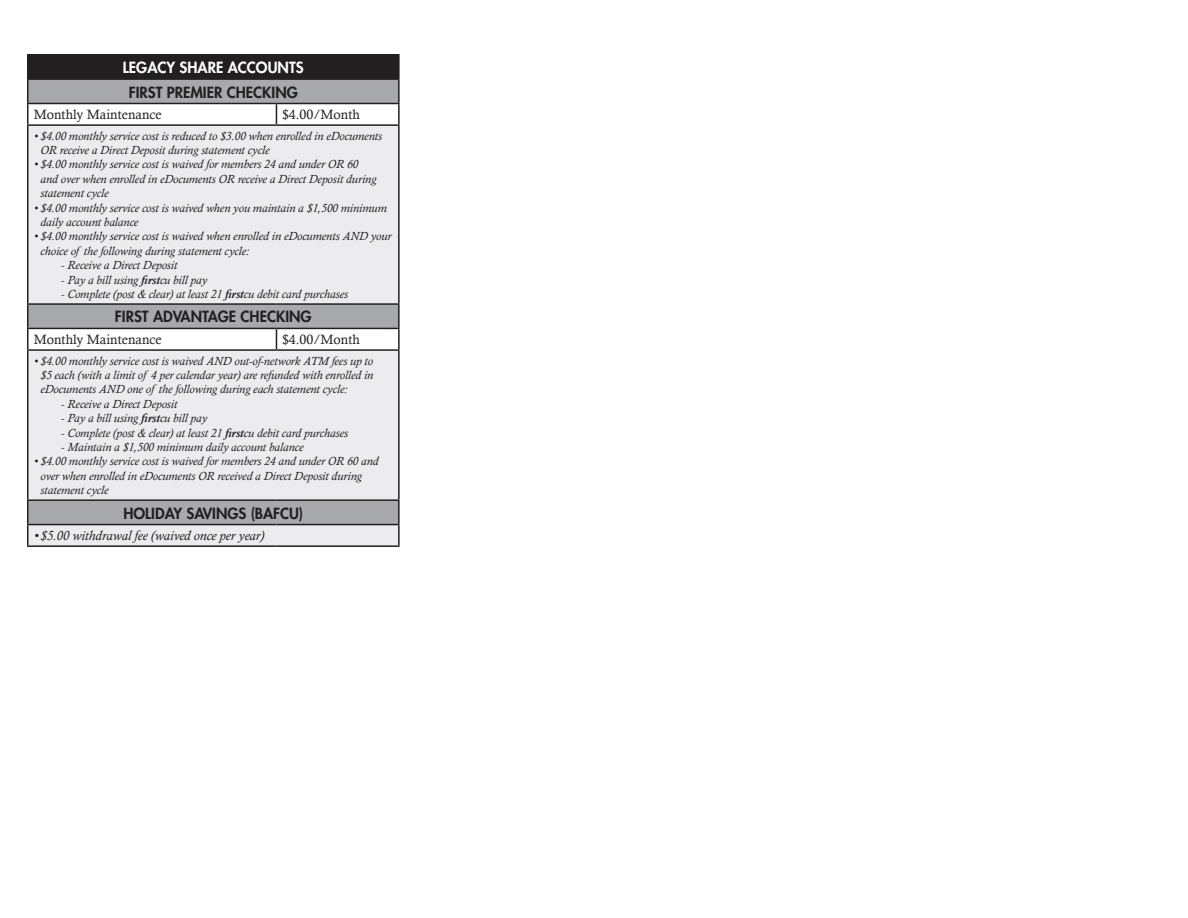
<style>
.page{position:relative;width:1188px;height:918px;background:#fff}
.page>*{position:absolute;margin:0;border:0;box-sizing:border-box;transform-origin:0 0}
.t1{font:800 15px "Futura Std";color:#231f20}
.t2{font:800 15px "Futura Std";color:#fff}
.t3{font:13.5px "Calisto";color:#231f20}
.t4{font:italic 13.5px "Calisto";color:#231f20}
.t5{font:italic 12px/14.4px "Calisto";color:#231f20}
.s1{font-family:"Minion Pro";font-style:normal}
.s2{font-weight:700}
</style>
<div class="page">
<div style="left:28px;top:55px;width:371px;height:24px;background:#231f20"></div>
<svg style="left:28px;top:80px;width:370px;height:44px;fill:#a8a9ad"></svg>
<svg style="left:28px;top:126px;width:370px;height:419px;background:#e4e4e6"></svg>
<hr style="left:398px;top:56px;width:2px;height:22px;background:#231f20">
<hr style="left:27px;top:78px;width:249px;height:2px;background:#231f20">
<hr style="left:276px;top:78px;width:124px;height:2px;background:#231f20">
<hr style="left:398px;top:80px;width:2px;height:23px;background:#231f20">
<hr style="left:27px;top:103px;width:249px;height:1px;background:#231f20">
<svg style="left:27px;top:56px;width:1px;height:68px"></svg>
<hr style="left:276px;top:103px;width:124px;height:1px;background:#231f20">
<svg style="left:276px;top:104px;width:1px;height:20px"></svg>
<hr style="left:398px;top:104px;width:2px;height:20px;background:#231f20">
<hr style="left:27px;top:124px;width:249px;height:2px;background:#231f20">
<hr style="left:27px;top:126px;width:1px;height:177px;background:#231f20">
<hr style="left:276px;top:124px;width:124px;height:2px;background:#231f20">
<hr style="left:398px;top:126px;width:2px;height:177px;background:#231f20">
<hr style="left:27px;top:303px;width:249px;height:2px;background:#231f20">
<hr style="left:276px;top:303px;width:124px;height:2px;background:#231f20">
<hr style="left:398px;top:305px;width:2px;height:23px;background:#231f20">
<hr style="left:27px;top:328px;width:249px;height:1px;background:#231f20">
<svg style="left:27px;top:305px;width:1px;height:44px"></svg>
<hr style="left:276px;top:328px;width:124px;height:1px;background:#231f20">
<svg style="left:276px;top:329px;width:1px;height:20px"></svg>
<hr style="left:398px;top:329px;width:2px;height:20px;background:#231f20">
<hr style="left:27px;top:349px;width:249px;height:2px;background:#231f20">
<hr style="left:27px;top:351px;width:1px;height:148px;background:#231f20">
<hr style="left:276px;top:349px;width:124px;height:2px;background:#231f20">
<hr style="left:398px;top:351px;width:2px;height:148px;background:#231f20">
<hr style="left:27px;top:499px;width:249px;height:2px;background:#231f20">
<hr style="left:276px;top:499px;width:124px;height:2px;background:#231f20">
<hr style="left:398px;top:501px;width:2px;height:23px;background:#231f20">
<hr style="left:27px;top:524px;width:249px;height:1px;background:#231f20">
<svg style="left:27px;top:501px;width:1px;height:44px"></svg>
<hr style="left:276px;top:524px;width:124px;height:1px;background:#231f20">
<hr style="left:398px;top:525px;width:2px;height:20px;background:#231f20">
<hr style="left:27px;top:545px;width:249px;height:2px;background:#231f20">
<hr style="left:276px;top:545px;width:124px;height:2px;background:#231f20">
<hr style="left:27px;top:54px;width:249px;height:2px;background:#231f20">
<hr style="left:276px;top:54px;width:124px;height:2px;background:#231f20">
<p class="t2" style="left:123px;top:58px;width:182px">LEGACY SHARE ACCOUNTS</p>
<p class="t1" style="left:129px;top:82px;width:171px">FIRST PREMIER CHECKING</p>
<p class="t3" style="left:34px;top:107px;width:130px">Monthly Maintenance</p>
<p class="t3" style="left:282px;top:107px;width:79px">$4.00/Month</p>
<p class="t5" style="left:40px;top:128px;width:343px;text-indent:-7px">• $4.00 monthly service cost is reduced to $3.00 when enrolled in eDocuments<br>OR receive a Direct Deposit during statement cycle</p>
<p class="t5" style="left:40px;top:157px;width:338px;text-indent:-7px">• $4.00 monthly service cost is waived for members 24 and under OR 60 and over when enrolled in eDocuments OR receive a Direct Deposit during statement cycle</p>
<p class="t5" style="left:40px;top:200px;width:348px;text-indent:-7px">• $4.00 monthly service cost is waived when you maintain a $1,500 minimum daily account balance</p>
<p class="t5" style="left:40px;top:229px;width:353px;text-indent:-7px">• $4.00 monthly service cost is waived when enrolled in eDocuments AND your choice of the following during statement cycle:</p>
<p class="t5" style="left:61px;top:258px;width:118px"><span class="s1">-</span> Receive a Direct Deposit</p>
<p class="t5" style="left:61px;top:272px;width:148px"><span class="s1">-</span> Pay a bill using <span class="s2">first</span>cu bill pay</p>
<p class="t5" style="left:61px;top:287px;width:289px"><span class="s1">-</span> Complete (post &amp; clear) at least 21 <span class="s2">first</span>cu debit card purchases</p>
<p class="t1" style="left:115px;top:307px;width:198px">FIRST ADVANTAGE CHECKING</p>
<p class="t3" style="left:34px;top:332px;width:130px">Monthly Maintenance</p>
<p class="t3" style="left:282px;top:332px;width:79px">$4.00/Month</p>
<p class="t5" style="left:40px;top:353px;width:334px;text-align:justify;text-indent:-7px">• $4.00 monthly service cost is waived AND out-of-network ATM fees up to $5 each (with a limit of 4 per calendar year) are refunded with enrolled in eDocuments AND one of the following during each statement cycle:</p>
<p class="t5" style="left:61px;top:397px;width:118px"><span class="s1">-</span> Receive a Direct Deposit</p>
<p class="t5" style="left:61px;top:411px;width:148px"><span class="s1">-</span> Pay a bill using <span class="s2">first</span>cu bill pay</p>
<p class="t5" style="left:61px;top:425px;width:289px"><span class="s1">-</span> Complete (post &amp; clear) at least 21 <span class="s2">first</span>cu debit card purchases</p>
<p class="t5" style="left:61px;top:440px;width:244px"><span class="s1">-</span> Maintain a $1,500 minimum daily account balance</p>
<p class="t5" style="left:40px;top:454px;width:340px;text-indent:-7px">• $4.00 monthly service cost is waived for members 24 and under OR 60 and over when enrolled in eDocuments OR received a Direct Deposit during statement cycle</p>
<p class="t1" style="left:123px;top:504px;width:181px">HOLIDAY SAVINGS (BAFCU)</p>
<p class="t4" style="left:34px;top:528px;width:232px">• $5.00 withdrawal fee (waived once per year)</p>
</div>
